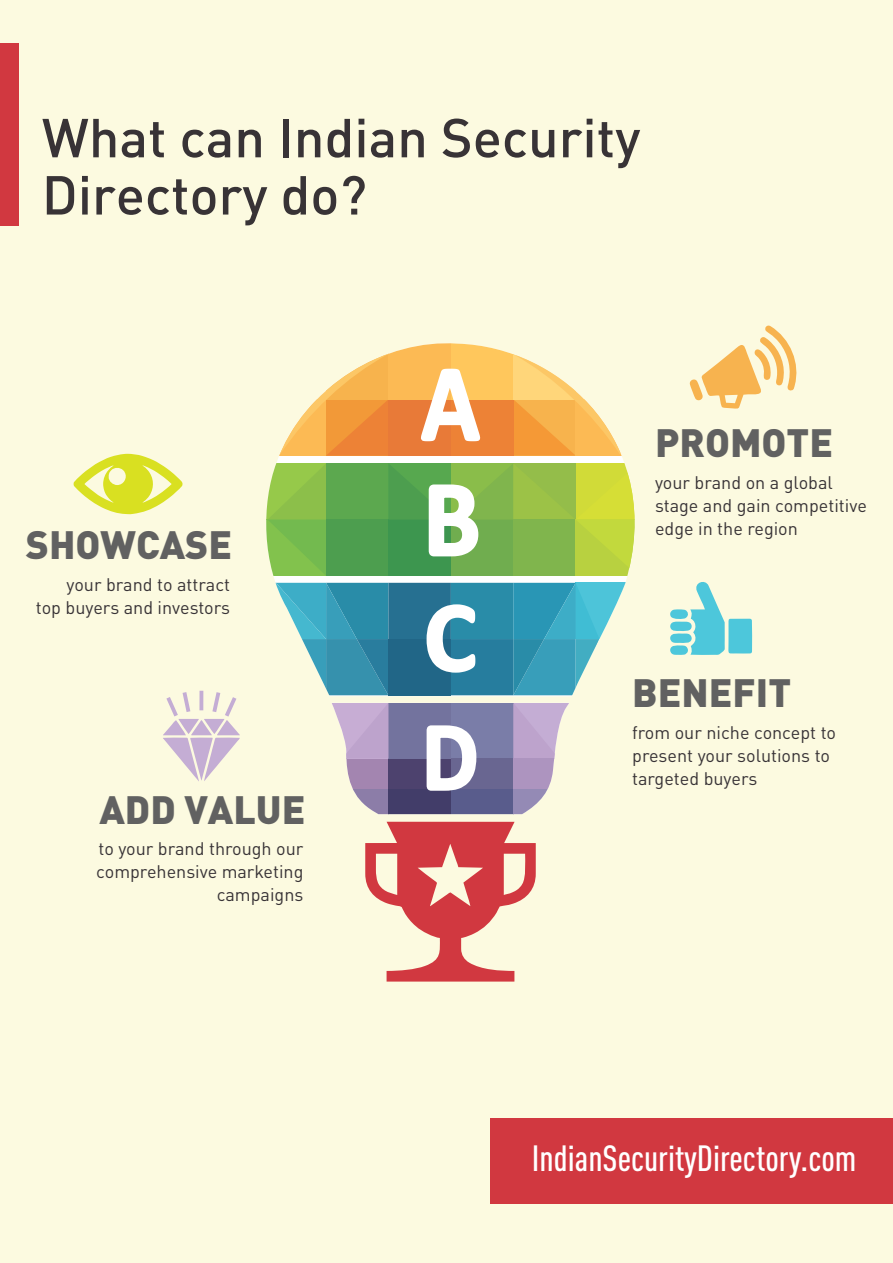
<style>
.page{position:relative;width:893px;height:1263px;background:#fcfae0}
.page>*{position:absolute;margin:0;border:0;box-sizing:border-box;transform-origin:0 0}
.t1{font:500 54px/57.2px "DIN";color:#383336}
.t2{font:900 39px "DIN";color:#616161}
.t3{font:500 36px "DIN Cond";color:#fff}
.t4{font:18px/23px "DIN Pro";color:#383336}
</style>
<div class="page">
<svg style="left:273px;top:456px;width:354px;height:240px;fill:#fff"></svg>
<svg style="left:599px;top:583px;width:28px;height:56px"></svg>
<svg style="left:266px;top:498px;width:2px;height:22px"></svg>
<svg style="left:266px;top:520px;width:2px;height:30px"></svg>
<div style="left:388px;top:639px;width:63px;height:56px;background:#216687"></div>
<div style="left:388px;top:583px;width:63px;height:56px;background:#267091"></div>
<div style="left:451px;top:639px;width:62px;height:56px;background:#267d9e"></div>
<div style="left:451px;top:583px;width:62px;height:56px;background:#298ca8"></div>
<svg style="left:273px;top:583px;width:115px;height:112px"></svg>
<svg style="left:268px;top:463px;width:58px;height:113px;background:#88c250"></svg>
<div style="left:326px;top:463px;width:62px;height:57px;background:#5ca84f"></div>
<div style="left:326px;top:520px;width:62px;height:56px;background:#4d9e4f"></div>
<div style="left:388px;top:399px;width:63px;height:57px;background:#e87a38"></div>
<div style="left:451px;top:399px;width:62px;height:57px;background:#ed8236"></div>
<div style="left:388px;top:343px;width:63px;height:56px;background:#fcba54"></div>
<div style="left:451px;top:343px;width:62px;height:56px;background:#ffc75c"></div>
<svg style="left:513px;top:583px;width:86px;height:112px;background:#45a8bf"></svg>
<svg style="left:279px;top:354px;width:110px;height:102px"></svg>
<svg style="left:513px;top:354px;width:107px;height:102px"></svg>
<svg style="left:365px;top:822px;width:171px;height:159px"></svg>
<svg style="left:420px;top:368px;width:61px;height:74px"></svg>
<svg style="left:388px;top:463px;width:247px;height:113px;background:#94c15c"></svg>
<svg style="left:426px;top:603px;width:50px;height:70px"></svg>
<svg style="left:332px;top:703px;width:237px;height:111px;background:#a097b5"></svg>
<svg style="left:689px;top:325px;width:108px;height:84px"></svg>
<svg style="left:74px;top:454px;width:108px;height:60px"></svg>
<svg style="left:670px;top:582px;width:82px;height:73px"></svg>
<svg style="left:163px;top:692px;width:77px;height:89px"></svg>
<div style="left:0;top:44px;width:18px;height:182px;background:#d13840"></div>
<div style="left:490px;top:1118px;width:403px;height:86px;background:#d13840"></div>
<h1 class="t1" style="left:42px;top:115px;width:600px">What can Indian Security<br>Directory do?</h1>
<h2 class="t2" style="left:26px;top:531px;width:208px">SHOWCASE</h2>
<p class="t4" style="left:36px;top:575px;width:196px;text-align:right">your brand to attract<br>top buyers and investors</p>
<h2 class="t2" style="left:655px;top:428px;width:180px">PROMOTE</h2>
<p class="t4" style="left:655px;top:473px;width:213px">your brand on a global stage and gain competitive edge in the region</p>
<h2 class="t2" style="left:99px;top:795px;width:208px">ADD VALUE</h2>
<p class="t4" style="left:96px;top:838px;width:209px;text-align:right">to your brand through our comprehensive marketing campaigns</p>
<h2 class="t2" style="left:632px;top:678px;width:160px">BENEFIT</h2>
<p class="t4" style="left:632px;top:722px;width:205px">from our niche concept to present your solutions to targeted buyers</p>
<h3 class="t3" style="left:532px;top:1145px;width:326px">IndianSecurityDirectory.com</h3>
</div>
